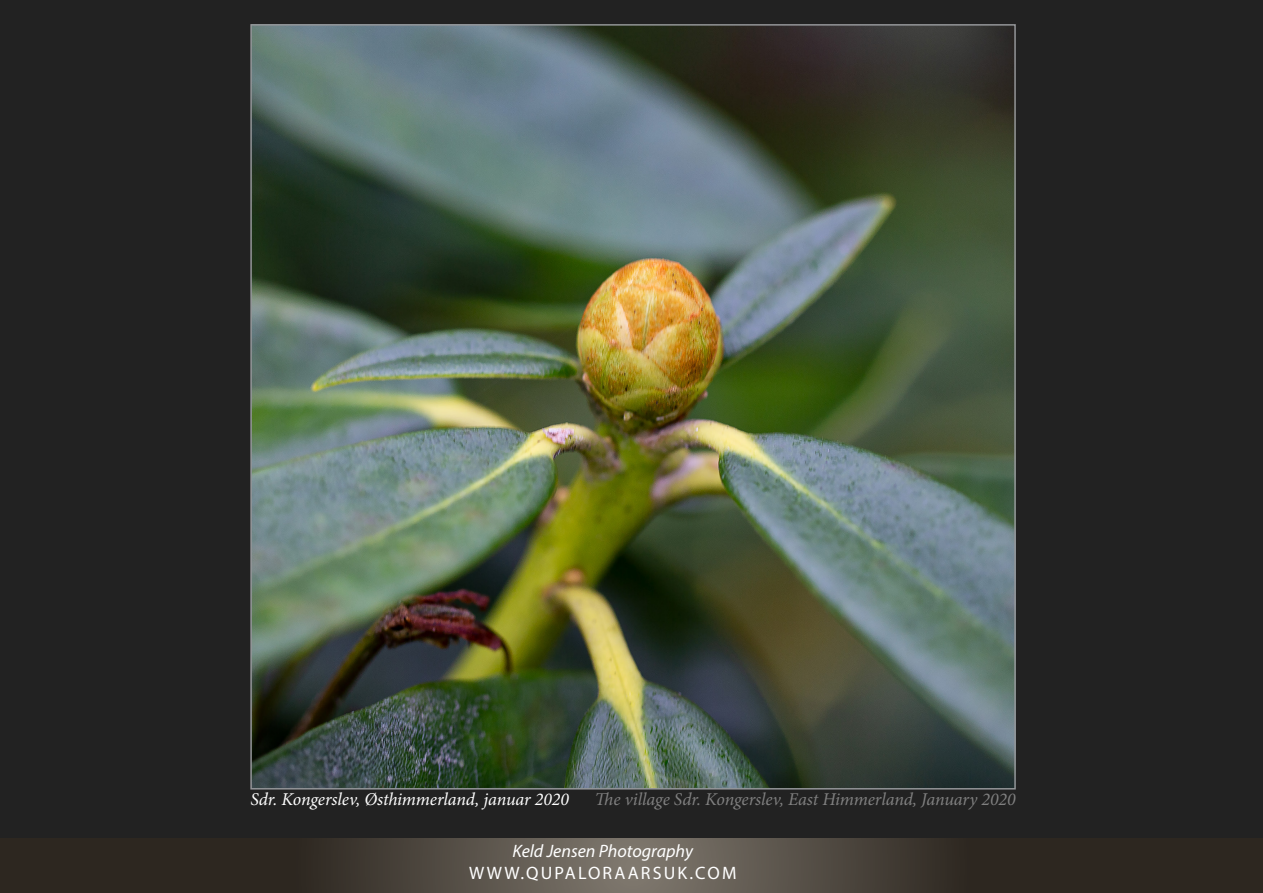
<style>
.page{position:relative;width:1263px;height:893px;background:#222}
.page>*{position:absolute;margin:0;border:0;box-sizing:border-box;transform-origin:0 0}
.t1{font:italic 18px "Minion Pro";letter-spacing:-.005em;color:#808080}
.t2{font:italic 18px "Minion Pro";letter-spacing:-.005em;color:#fff}
.t3{font:italic 18px "Myriad Pro";color:#fff}
.t4{font:18px "Myriad Pro";letter-spacing:.12em;color:#fff}
</style>
<div class="page">
<svg style="left:1px;top:838px;width:1262px;height:55px;background:#433d35"></svg>
<img style="left:253px;top:27px;width:760px;height:759px">
<p class="t2" style="left:250px;top:787px;width:320px">Sdr. Kongerslev, Østhimmerland, januar 2020</p>
<p class="t1" style="left:595px;top:787px;width:422px">The village Sdr. Kongerslev, East Himmerland, January 2020</p>
<p class="t3" style="left:512px;top:840px;width:182px">Keld Jensen Photography</p>
<p class="t4" style="left:469px;top:862px;width:269px">WWW.QUPALORAARSUK.COM</p>
</div>
